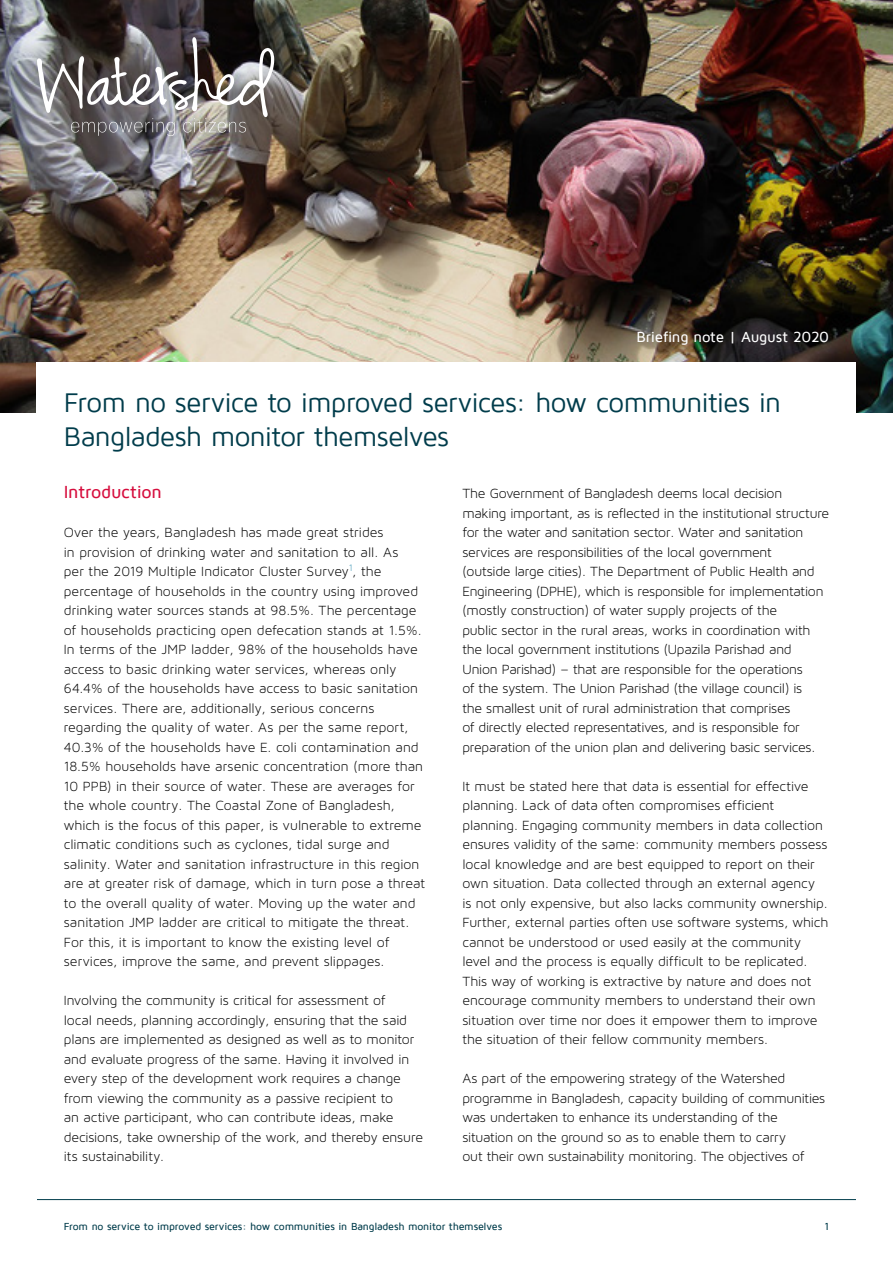
<style>
.page{position:relative;width:893px;height:1263px;background:#fff}
.page>*{position:absolute;margin:0;border:0;box-sizing:border-box;transform-origin:0 0}
.t1{font:27.75px/34.5px "Maven Pro";letter-spacing:-.025em;color:#003c4b}
.tussenkoppie_rood{font:500 18px "Maven Pro";letter-spacing:-.015em;color:#d60d3d}
.tussenkoppie_rood-2{font:500 15px "Maven Pro";letter-spacing:-.015em;color:#fff}
.body{font:14.25px/19.5px "Maven Pro Light 300";letter-spacing:-.005em;color:#000}
.t2{font:500 10.5px "Maven Pro";letter-spacing:-.015em;color:#003c4b}
</style>
<div class="page">
<hr style="left:37px;top:1199px;width:819px;height:1px;background:#003c4b">
<img style="left:0;top:0;width:893px;height:412px">
<div style="left:37px;top:362px;width:819px;height:111px;background:#fff"></div>
<svg style="left:37px;top:37px;width:237px;height:99px;background:#757171"></svg>
<p class="tussenkoppie_rood-2" style="left:637px;top:329px;width:194px">Briefing note | August 2020</p>
<p class="t1" style="left:64px;top:386px;width:719px">From no service to improved services: how communities in<br>Bangladesh monitor themselves</p>
<p class="tussenkoppie_rood" style="left:64px;top:482px;width:100px">Introduction</p>
<p class="body" style="left:64px;top:523px;width:363px">Over the years, Bangladesh has made great strides<br>in provision of drinking water and sanitation to all. As<br>per the 2019 Multiple Indicator Cluster Survey<sup>1</sup>, the percentage of households in the country using improved drinking water sources stands at 98.5%. The percentage of households practicing open defecation stands at 1.5%.<br>In terms of the JMP ladder, 98% of the households have access to basic drinking water services, whereas only 64.4% of the households have access to basic sanitation services. There are, additionally, serious concerns regarding the quality of water. As per the same report, 40.3% of the households have E. coli contamination and 18.5% households have arsenic concentration (more than 10 PPB) in their source of water. These are averages for the whole country. The Coastal Zone of Bangladesh, which is the focus of this paper, is vulnerable to extreme climatic conditions such as cyclones, tidal surge and salinity. Water and sanitation infrastructure in this region are at greater risk of damage, which in turn pose a threat to the overall quality of water. Moving up the water and sanitation JMP ladder are critical to mitigate the threat.<br>For this, it is important to know the existing level of services, improve the same, and prevent slippages.</p>
<p class="body" style="left:64px;top:991px;width:361px">Involving the community is critical for assessment of<br>local needs, planning accordingly, ensuring that the said plans are implemented as designed as well as to monitor and evaluate progress of the same. Having it involved in every step of the development work requires a change from viewing the community as a passive recipient to<br>an active participant, who can contribute ideas, make decisions, take ownership of the work, and thereby ensure its sustainability.</p>
<p class="body" style="left:462px;top:484px;width:368px">The Government of Bangladesh deems local decision making important, as is reflected in the institutional structure for the water and sanitation sector. Water and sanitation services are responsibilities of the local government<br>(outside large cities). The Department of Public Health and Engineering (DPHE), which is responsible for implementation (mostly construction) of water supply projects of the<br>public sector in the rural areas, works in coordination with the local government institutions (Upazila Parishad and Union Parishad) – that are responsible for the operations<br>of the system. The Union Parishad (the village council) is<br>the smallest unit of rural administration that comprises<br>of directly elected representatives, and is responsible for preparation of the union plan and delivering basic services.</p>
<p class="body" style="left:462px;top:776px;width:367px">It must be stated here that data is essential for effective planning. Lack of data often compromises efficient planning. Engaging community members in data collection ensures validity of the same: community members possess local knowledge and are best equipped to report on their own situation. Data collected through an external agency<br>is not only expensive, but also lacks community ownership.<br>Further, external parties often use software systems, which cannot be understood or used easily at the community level and the process is equally difficult to be replicated.<br>This way of working is extractive by nature and does not encourage community members to understand their own situation over time nor does it empower them to improve the situation of their fellow community members.</p>
<p class="body" style="left:462px;top:1069px;width:364px">As part of the empowering strategy of the Watershed programme in Bangladesh, capacity building of communities was undertaken to enhance its understanding of the situation on the ground so as to enable them to carry<br>out their own sustainability monitoring. The objectives of</p>
<p class="t2" style="left:64px;top:1221px;width:440px">From no service to improved services: how communities in Bangladesh monitor themselves</p>
<p class="t2" style="left:824px;top:1221px;width:6px">1</p>
</div>
